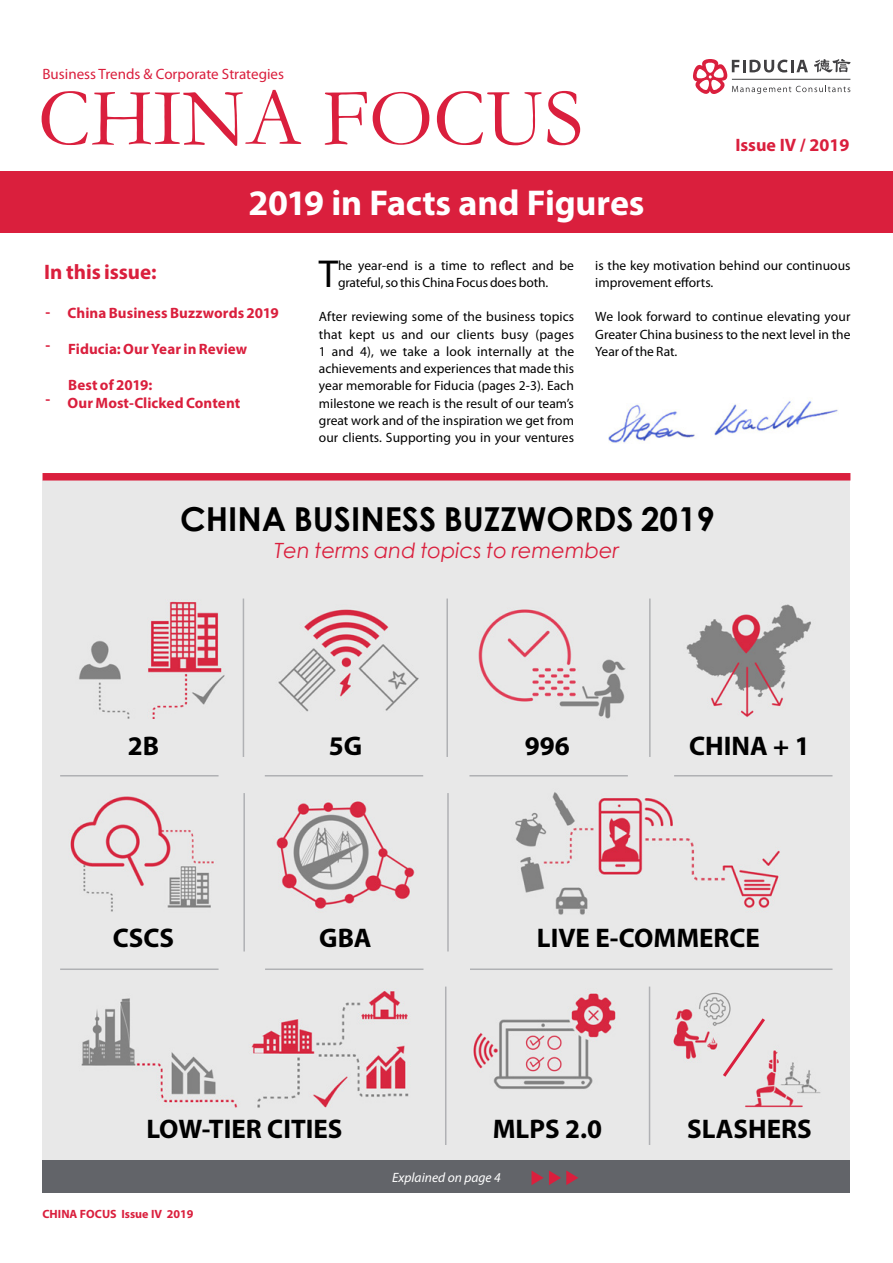
<style>
.page{position:relative;width:893px;height:1263px;background:#fff}
.page>*{position:absolute;margin:0;border:0;box-sizing:border-box;transform-origin:0 0}
.t1{font:82.5px "Garamond";color:#da1f3d}
.t2{font:39.15px "Myriad Pro";color:#000}
.t3{font:700 36px "Myriad Pro";letter-spacing:-.005em;color:#fff}
.t4{font:700 33px "Century Gothic";color:#000}
.t5{font:700 27px "Myriad Pro";color:#000}
.t6{font:italic 21px "Century Gothic";color:#da1f3d}
.t7{font:700 21px "Myriad Pro";letter-spacing:-.005em;color:#da1f3d}
.t8{font:700 18px "Myriad Pro";color:#da1f3d}
.t9{font:700 15px/18px "Myriad Pro";letter-spacing:.005em;color:#da1f3d}
.t10{font:15px "Myriad Pro";color:#da1f3d}
.t11{font:13.5px/17.2px "Myriad Pro";color:#000}
.t12{font:italic 13.5px "Myriad Pro";color:#fff}
.t13{font:700 12px "Myriad Pro";color:#da1f3d}
</style>
<div class="page">
<div style="left:43px;top:480px;width:807px;height:680px;background:#e8e8e8"></div>
<div style="left:0;top:171px;width:893px;height:62px;background:#da1f3d"></div>
<svg style="left:693px;top:59px;width:157px;height:35px"></svg>
<div style="left:43px;top:473px;width:807px;height:7px;background:#da1f3d"></div>
<img style="left:608px;top:398px;width:230px;height:45px">
<div style="left:43px;top:1160px;width:807px;height:33px;background:#626469"></div>
<svg style="left:531px;top:1170px;width:47px;height:15px"></svg>
<img style="left:79px;top:601px;width:146px;height:118px">
<img style="left:278px;top:609px;width:141px;height:103px">
<img style="left:478px;top:609px;width:148px;height:110px">
<img style="left:686px;top:604px;width:125px;height:113px">
<img style="left:70px;top:796px;width:144px;height:116px">
<img style="left:276px;top:801px;width:139px;height:108px">
<img style="left:515px;top:792px;width:79px;height:123px">
<img style="left:598px;top:798px;width:182px;height:110px">
<img style="left:81px;top:998px;width:157px;height:110px">
<img style="left:251px;top:991px;width:158px;height:117px">
<img style="left:473px;top:993px;width:143px;height:96px">
<img style="left:673px;top:992px;width:148px;height:116px">
<hr style="left:243px;top:598px;width:1px;height:159px;background:#b0b1b4">
<hr style="left:446px;top:598px;width:2px;height:159px;background:#b0b1b4">
<hr style="left:649px;top:598px;width:2px;height:159px;background:#b0b1b4">
<hr style="left:243px;top:793px;width:2px;height:158px;background:#b0b1b4">
<hr style="left:447px;top:793px;width:2px;height:158px;background:#b0b1b4">
<hr style="left:445px;top:986px;width:1px;height:159px;background:#b0b1b4">
<hr style="left:649px;top:986px;width:1px;height:159px;background:#b0b1b4">
<hr style="left:60px;top:968px;width:159px;height:2px;background:#b0b1b4">
<hr style="left:265px;top:968px;width:158px;height:2px;background:#b0b1b4">
<hr style="left:470px;top:968px;width:362px;height:2px;background:#b0b1b4">
<hr style="left:60px;top:775px;width:159px;height:1px;background:#b0b1b4">
<hr style="left:265px;top:775px;width:158px;height:1px;background:#b0b1b4">
<hr style="left:469px;top:775px;width:159px;height:1px;background:#b0b1b4">
<hr style="left:674px;top:775px;width:158px;height:1px;background:#b0b1b4">
<svg style="left:720px;top:1015px;width:48px;height:65px"></svg>
<p class="t10" style="left:43px;top:66px;width:243px">Business Trends &amp; Corporate Strategies</p>
<h1 class="t1" style="left:38px;top:63px;width:547px">CHINA FOCUS</h1>
<h3 class="t3" style="left:248px;top:180px;width:398px">2019 in Facts and Figures</h3>
<h3 class="t8" style="left:735px;top:133px;width:116px">Issue IV / 2019</h3>
<h3 class="t7" style="left:44px;top:259px;width:114px">In this issue:</h3>
<p class="t9" style="left:46px;top:302px;width:6px">-</p>
<p class="t9" style="left:46px;top:335px;width:6px">-</p>
<p class="t9" style="left:46px;top:389px;width:6px">-</p>
<p class="t9" style="left:68px;top:303px;width:213px">China Business Buzzwords 2019</p>
<p class="t9" style="left:68px;top:339px;width:181px">Fiducia: Our Year in Review</p>
<p class="t9" style="left:68px;top:375px;width:174px">Best of 2019:<br>Our Most-Clicked Content</p>
<h2 class="t2" style="left:319px;top:252px;width:21px">T</h2>
<p class="t11" style="left:338px;top:257px;width:238px">he year-end is a time to reflect and be grateful, so this China Focus does both.</p>
<p class="t11" style="left:319px;top:308px;width:257px;text-align:justify">After reviewing some of the business topics that kept us and our clients busy (pages 1 and 4), we take a look internally at the achievements and experiences that made this year memorable for Fiducia (pages 2-3). Each milestone we reach is the result of our team’s great work and of the inspiration we get from our clients. Supporting you in your ventures</p>
<p class="t11" style="left:595px;top:257px;width:257px">is the key motivation behind our continuous improvement efforts.</p>
<p class="t11" style="left:595px;top:308px;width:257px;text-align:justify">We look forward to continue elevating your Greater China business to the next level in the Year of the Rat.</p>
<h3 class="t4" style="left:180px;top:494px;width:536px">CHINA BUSINESS BUZZWORDS 2019</h3>
<h3 class="t6" style="left:275px;top:536px;width:346px">Ten terms and topics to remember</h3>
<h3 class="t5" style="left:128px;top:728px;width:33px">2B</h3>
<h3 class="t5" style="left:329px;top:728px;width:35px">5G</h3>
<h3 class="t5" style="left:525px;top:728px;width:46px">996</h3>
<h3 class="t5" style="left:689px;top:728px;width:122px">CHINA + 1</h3>
<h3 class="t5" style="left:113px;top:920px;width:63px">CSCS</h3>
<h3 class="t5" style="left:319px;top:920px;width:54px">GBA</h3>
<h3 class="t5" style="left:537px;top:920px;width:225px">LIVE E-COMMERCE</h3>
<h3 class="t5" style="left:146px;top:1112px;width:198px">LOW-TIER CITIES</h3>
<h3 class="t5" style="left:493px;top:1112px;width:111px">MLPS 2.0</h3>
<h3 class="t5" style="left:687px;top:1112px;width:126px">SLASHERS</h3>
<p class="t12" style="left:392px;top:1169px;width:110px">Explained on page 4</p>
<p class="t13" style="left:43px;top:1206px;width:153px">CHINA FOCUS Issue IV 2019</p>
</div>
